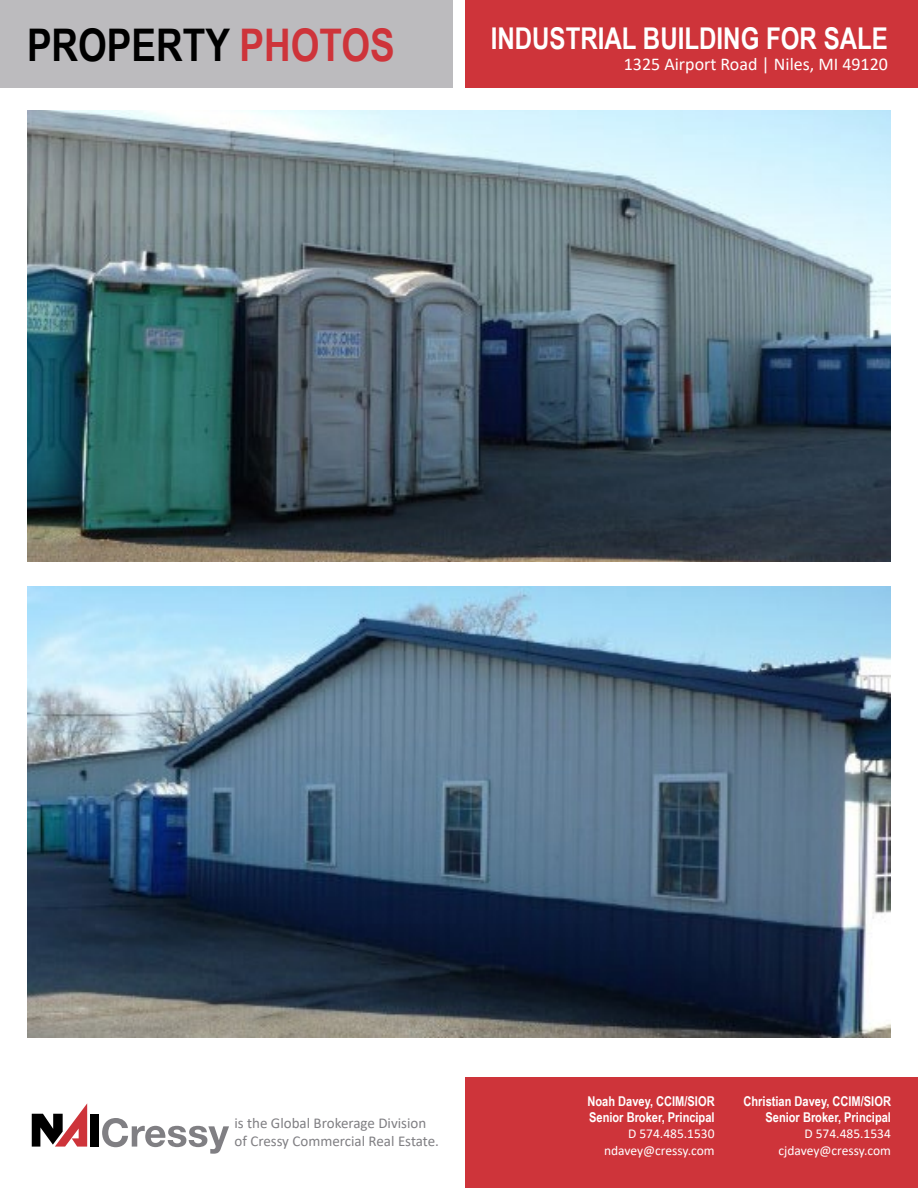
<style>
.page{position:relative;width:918px;height:1188px;background:#fff}
.page>*{position:absolute;margin:0;border:0;box-sizing:border-box;transform-origin:0 0}
.t1{font:700 45px "Arial Narrow";color:#000}
.t2{font:700 30px "Arial Narrow";color:#fff}
.t3{font:18px "Calibri";color:#fff}
.t4{font:15px/18px "Calibri";color:#807f83}
.t5{font:700 13.5px/16.2px "Arial Narrow";color:#fff}
.t6{font:13.5px/16.2px "Calibri";color:#fff;text-align:right}
.s1{color:#ce343a}
</style>
<div class="page">
<div style="left:466px;top:1078px;width:452px;height:110px;background:#ce343a"></div>
<div style="left:90px;top:1114px;width:9px;height:33px;background:#000"></div>
<svg style="left:32px;top:1103px;width:55px;height:44px"></svg>
<svg style="left:102px;top:1118px;width:127px;height:36px"></svg>
<div style="left:466px;top:0;width:452px;height:87px;background:#ce343a"></div>
<div style="left:0;top:0;width:452px;height:87px;background:#bcbbbe"></div>
<img style="left:27px;top:110px;width:864px;height:451px">
<img style="left:27px;top:586px;width:864px;height:451px">
<h1 class="t1" style="left:27px;top:11px;width:369px">PROPERTY <span class="s1">PHOTOS</span></h1>
<h2 class="t2" style="left:491px;top:16px;width:399px">INDUSTRIAL BUILDING FOR SALE</h2>
<h3 class="t3" style="left:624px;top:52px;width:266px">1325 Airport Road | Niles, MI 49120</h3>
<p class="t4" style="left:234px;top:1114px;width:206px">is the Global Brokerage Division of Cressy Commercial Real Estate.</p>
<p class="t5" style="left:588px;top:1092px;width:129px">Noah Davey, CCIM/SIOR<br>Senior Broker, Principal</p>
<p class="t6" style="left:604px;top:1125px;width:112px">D 574.485.1530 ndavey@cressy.com</p>
<p class="t5" style="left:744px;top:1092px;width:149px;text-align:right">Christian Davey, CCIM/SIOR<br>Senior Broker, Principal</p>
<p class="t6" style="left:779px;top:1125px;width:114px">D 574.485.1534 cjdavey@cressy.com</p>
</div>
